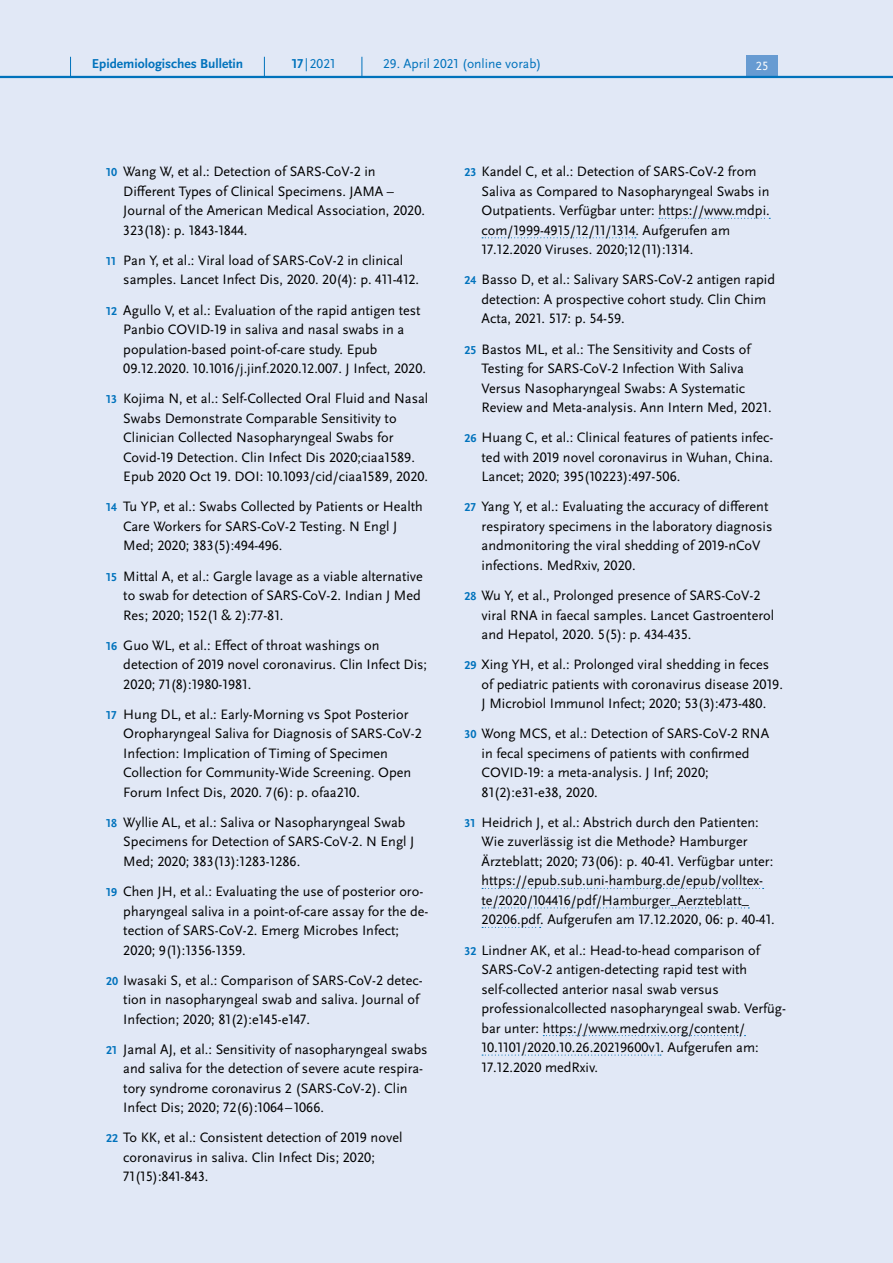
<style>
.page{position:relative;width:893px;height:1263px;background:#fff}
.page>*{position:absolute;margin:0;border:0;box-sizing:border-box;transform-origin:0 0}
.t1{font:14.25px/19.5px "Scala Sans Pro";color:#000}
.t2{font:13.5px "Scala Sans Pro";color:#0072bc}
.t3{font:700 13.5px "Scala Sans Pro";color:#0072bc}
.t4{font:12.45px "Scala Sans Pro";color:#fff}
.s1{font-weight:700}
.s2{font-weight:700;font-size:12px;color:#0072bc}
</style>
<div class="page">
<div style="left:0;top:76px;width:893px;height:1187px;background:#e1e8f6"></div>
<svg style="left:659px;top:218px;width:111px;height:1px"></svg>
<svg style="left:482px;top:237px;width:154px;height:1px"></svg>
<svg style="left:482px;top:888px;width:282px;height:1px"></svg>
<svg style="left:482px;top:907px;width:267px;height:1px"></svg>
<svg style="left:482px;top:927px;width:59px;height:1px"></svg>
<svg style="left:543px;top:1035px;width:202px;height:1px"></svg>
<svg style="left:482px;top:1054px;width:179px;height:1px"></svg>
<div style="left:0;top:0;width:893px;height:77px;background:#e1e8f6"></div>
<div style="left:746px;top:55px;width:32px;height:21px;background:#679bd2"></div>
<hr style="left:0;top:76px;width:893px;height:2px;background:#0072bc">
<svg style="left:70px;top:57px;width:1px;height:19px"></svg>
<svg style="left:264px;top:57px;width:1px;height:19px"></svg>
<svg style="left:362px;top:57px;width:1px;height:19px"></svg>
<p class="t3" style="left:92px;top:55px;width:153px">Epidemiologisches Bulletin</p>
<p class="t2" style="left:292px;top:55px;width:45px"><span class="s1">17</span> |2021</p>
<p class="t2" style="left:383px;top:55px;width:160px">29. April 2021 (online vorab)</p>
<p class="t4" style="left:756px;top:59px;width:14px">25</p>
<p class="t1" style="left:123px;top:162px;width:303px;text-indent:-17px"><span class="s2">10</span> Wang W, et al.: Detection of SARS-CoV-2 in Different Types of Clinical Specimens. JAMA – Journal of the American Medical Association, 2020.<br>323(18): p. 1843-1844.</p>
<p class="t1" style="left:123px;top:250px;width:297px;text-indent:-17px"><span class="s2">11</span> Pan Y, et al.: Viral load of SARS-CoV-2 in clinical samples. Lancet Infect Dis, 2020. 20(4): p. 411-412.</p>
<p class="t1" style="left:123px;top:300px;width:304px;text-indent:-17px"><span class="s2">12</span> Agullo V, et al.: Evaluation of the rapid antigen test Panbio COVID-19 in saliva and nasal swabs in a population-based point-of-care study. Epub 09.12.2020. 10.1016/j.jinf.2020.12.007. J Infect, 2020.</p>
<p class="t1" style="left:123px;top:389px;width:306px;text-indent:-17px"><span class="s2">13</span> Kojima N, et al.: Self-Collected Oral Fluid and Nasal Swabs Demonstrate Comparable Sensitivity to Clinician Collected Nasopharyngeal Swabs for Covid-19 Detection. Clin Infect Dis 2020;ciaa1589.<br>Epub 2020 Oct 19. DOI: 10.1093/cid/ciaa1589, 2020.</p>
<p class="t1" style="left:123px;top:497px;width:301px;text-indent:-17px"><span class="s2">14</span> Tu YP, et al.: Swabs Collected by Patients or Health<br>Care Workers for SARS-CoV-2 Testing. N Engl J<br>Med; 2020; 383(5):494-496.</p>
<p class="t1" style="left:123px;top:566px;width:301px;text-indent:-17px"><span class="s2">15</span> Mittal A, et al.: Gargle lavage as a viable alternative to swab for detection of SARS-CoV-2. Indian J Med<br>Res; 2020; 152(1 &amp; 2):77-81.</p>
<p class="t1" style="left:123px;top:635px;width:305px;text-indent:-17px"><span class="s2">16</span> Guo WL, et al.: Effect of throat washings on detection of 2019 novel coronavirus. Clin Infect Dis;<br>2020; 71(8):1980-1981.</p>
<p class="t1" style="left:123px;top:704px;width:300px;text-indent:-17px"><span class="s2">17</span> Hung DL, et al.: Early-Morning vs Spot Posterior Oropharyngeal Saliva for Diagnosis of SARS-CoV-2<br>Infection: Implication of Timing of Specimen Collection for Community-Wide Screening. Open Forum Infect Dis, 2020. 7(6): p. ofaa210.</p>
<p class="t1" style="left:123px;top:812px;width:293px;text-indent:-17px"><span class="s2">18</span> Wyllie AL, et al.: Saliva or Nasopharyngeal Swab<br>Specimens for Detection of SARS-CoV-2. N Engl J<br>Med; 2020; 383(13):1283-1286.</p>
<p class="t1" style="left:123px;top:882px;width:307px;text-indent:-17px"><span class="s2">19</span> Chen JH, et al.: Evaluating the use of posterior oro&shy;pharyngeal saliva in a point-of-care assay for the de&shy;tection of SARS-CoV-2. Emerg Microbes Infect; 2020; 9(1):1356-1359.</p>
<p class="t1" style="left:123px;top:970px;width:301px;text-indent:-17px"><span class="s2">20</span> Iwasaki S, et al.: Comparison of SARS-CoV-2 detec&shy;tion in nasopharyngeal swab and saliva. Journal of<br>Infection; 2020; 81(2):e145-e147.</p>
<p class="t1" style="left:123px;top:1039px;width:306px;text-indent:-17px"><span class="s2">21</span> Jamal AJ, et al.: Sensitivity of nasopharyngeal swabs and saliva for the detection of severe acute respira&shy;tory syndrome coronavirus 2 (SARS-CoV-2). Clin Infect Dis; 2020; 72(6):1064–1066.</p>
<p class="t1" style="left:123px;top:1128px;width:281px;text-indent:-17px"><span class="s2">22</span> To KK, et al.: Consistent detection of 2019 novel coronavirus in saliva. Clin Infect Dis; 2020;<br>71(15):841-843.</p>
<p class="t1" style="left:482px;top:162px;width:290px;text-indent:-17px"><span class="s2">23</span> Kandel C, et al.: Detection of SARS-CoV-2 from Saliva as Compared to Nasopharyngeal Swabs in Outpatients. Verfügbar unter: https://www.mdpi. com/1999-4915/12/11/1314. Aufgerufen am 17.12.2020 Viruses. 2020;12(11):1314.</p>
<p class="t1" style="left:482px;top:270px;width:295px;text-indent:-17px"><span class="s2">24</span> Basso D, et al.: Salivary SARS-CoV-2 antigen rapid detection: A prospective cohort study. Clin Chim<br>Acta, 2021. 517: p. 54-59.</p>
<p class="t1" style="left:482px;top:339px;width:291px;text-indent:-17px"><span class="s2">25</span> Bastos ML, et al.: The Sensitivity and Costs of Testing for SARS-CoV-2 Infection With Saliva Versus Nasopharyngeal Swabs: A Systematic Review and Meta-analysis. Ann Intern Med, 2021.</p>
<p class="t1" style="left:482px;top:428px;width:293px;text-align:justify;text-indent:-17px"><span class="s2">26</span> Huang C, et al.: Clinical features of patients infec&shy;ted with 2019 novel coronavirus in Wuhan, China.<br>Lancet; 2020; 395(10223):497-506.</p>
<p class="t1" style="left:482px;top:497px;width:292px;text-indent:-17px"><span class="s2">27</span> Yang Y, et al.: Evaluating the accuracy of different respiratory specimens in the laboratory diagnosis andmonitoring the viral shedding of 2019-nCoV infections. MedRxiv, 2020.</p>
<p class="t1" style="left:482px;top:586px;width:294px;text-indent:-17px"><span class="s2">28</span> Wu Y, et al., Prolonged presence of SARS-CoV-2 viral RNA in faecal samples. Lancet Gastroenterol and Hepatol, 2020. 5(5): p. 434-435.</p>
<p class="t1" style="left:482px;top:655px;width:303px;text-indent:-17px"><span class="s2">29</span> Xing YH, et al.: Prolonged viral shedding in feces of pediatric patients with coronavirus disease 2019.<br>J Microbiol Immunol Infect; 2020; 53(3):473-480.</p>
<p class="t1" style="left:482px;top:724px;width:289px;text-indent:-17px"><span class="s2">30</span> Wong MCS, et al.: Detection of SARS-CoV-2 RNA in fecal specimens of patients with confirmed COVID-19: a meta-analysis. J Inf; 2020; 81(2):e31-e38, 2020.</p>
<p class="t1" style="left:482px;top:812px;width:295px;text-indent:-17px"><span class="s2">31</span> Heidrich J, et al.: Abstrich durch den Patienten:<br>Wie zuverlässig ist die Methode? Hamburger Ärzteblatt; 2020; 73(06): p. 40-41. Verfügbar unter: https://epub.sub.uni-hamburg.de/epub/volltex&shy;te/2020/104416/pdf/Hamburger_Aerzteblatt_ 20206.pdf. Aufgerufen am 17.12.2020, 06: p. 40-41.</p>
<p class="t1" style="left:482px;top:940px;width:306px;text-indent:-17px"><span class="s2">32</span> Lindner AK, et al.: Head-to-head comparison of SARS-CoV-2 antigen-detecting rapid test with self-collected anterior nasal swab versus professionalcollected nasopharyngeal swab. Verfüg&shy;bar unter: https://www.medrxiv.org/content/ 10.1101/2020.10.26.20219600v1. Aufgerufen am:<br>17.12.2020 medRxiv.</p>
</div>
